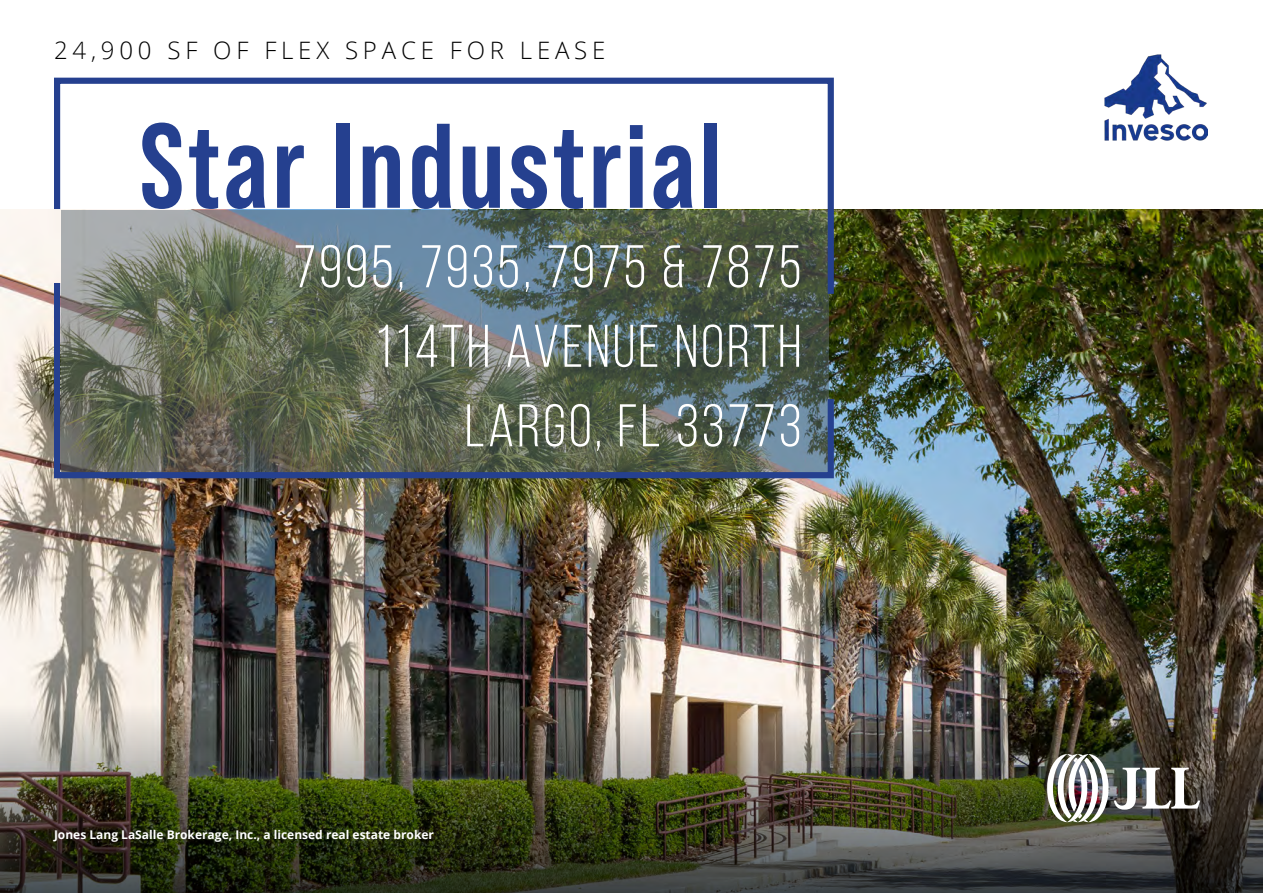
<style>
.page{position:relative;width:1263px;height:893px;background:#fff}
.page>*{position:absolute;margin:0;border:0;box-sizing:border-box;transform-origin:0 0}
.t1{font:700 120px "Bebas Neue Pro";letter-spacing:.03em;color:#25408f}
.t2{font:60px/79.5px "Bebas Neue";letter-spacing:.05em;color:#fff;text-align:right}
.t3{font:300 24px "Open Sans";letter-spacing:.2em;color:#000}
.t4{font:700 12px "Open Sans";color:#fff}
.s1{font-family:"Bebas Neue";font-weight:400;font-size:60px;color:#fff}
</style>
<div class="page">
<img style="left:0;top:210px;width:1263px;height:496px">
<svg style="left:51px;top:77px;width:786px;height:200px"></svg>
<svg style="left:51px;top:277px;width:786px;height:204px;background:#5c665b"></svg>
<img style="left:0;top:706px;width:1263px;height:187px">
<svg style="left:1114px;top:768px;width:86px;height:42px"></svg>
<img style="left:1047px;top:754px;width:61px;height:68px">
<img style="left:1104px;top:54px;width:103px;height:87px">
<h3 class="t3" style="left:54px;top:34px;width:553px">24,900 SF OF FLEX SPACE FOR LEASE</h3>
<h1 class="t1" style="left:140px;top:97px;width:663px">Star Industrial<span class="s1">040</span></h1>
<h2 class="t2" style="left:293px;top:226px;width:509px">7995, 7935, 7975 &amp; 7875<br>114TH AVENUE NORTH<br>LARGO, FL 33773</h2>
<p class="t4" style="left:54px;top:826px;width:381px">Jones Lang LaSalle Brokerage, Inc., a licensed real estate broker</p>
</div>
